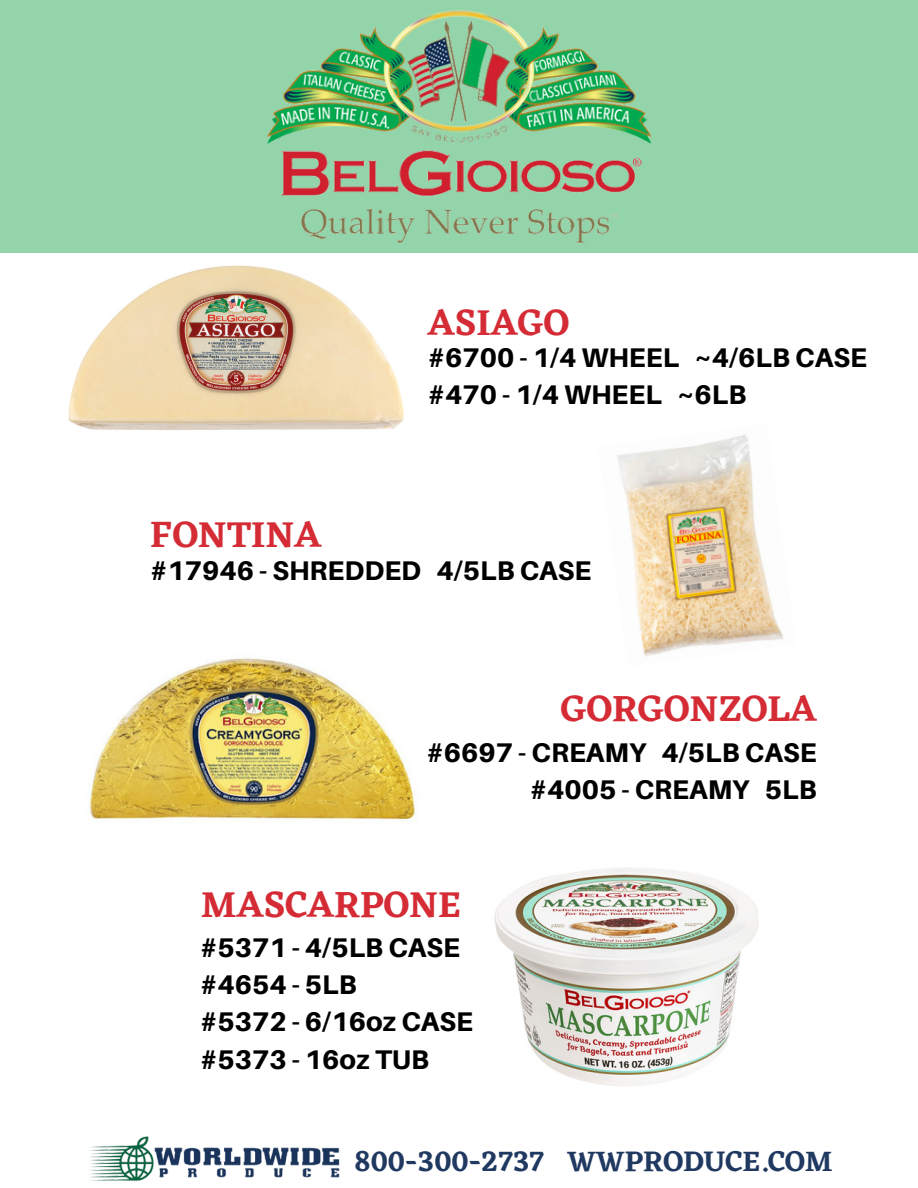
<style>
.page{position:relative;width:918px;height:1188px;background:#fff}
.page>*{position:absolute;margin:0;border:0;box-sizing:border-box;transform-origin:0 0}
.t1{font:600 37.5px "Eczar";color:#d42b35}
.t2{font:600 29.25px "Eczar";color:#203961}
.t3{font:800 27px "Aileron";color:#000}
</style>
<div class="page">
<div style="left:0;top:1px;width:918px;height:252px;background:#93d4aa"></div>
<img style="left:267px;top:10px;width:385px;height:233px">
<img style="left:68px;top:265px;width:336px;height:165px">
<img style="left:617px;top:434px;width:166px;height:223px">
<img style="left:90px;top:658px;width:326px;height:162px">
<img style="left:494px;top:868px;width:264px;height:218px">
<img style="left:90px;top:1136px;width:250px;height:45px">
<p class="t1" style="left:428px;top:300px;width:143px">ASIAGO</p>
<p class="t3" style="left:428px;top:341px;width:441px">#6700 - 1/4 WHEEL ~4/6LB CASE</p>
<p class="t3" style="left:428px;top:378px;width:320px">#470 - 1/4 WHEEL ~6LB</p>
<p class="t1" style="left:150px;top:512px;width:173px">FONTINA</p>
<p class="t3" style="left:150px;top:554px;width:443px">#17946 - SHREDDED 4/5LB CASE</p>
<p class="t1" style="left:561px;top:686px;width:258px">GORGONZOLA</p>
<p class="t3" style="left:427px;top:736px;width:392px">#6697 - CREAMY 4/5LB CASE</p>
<p class="t3" style="left:530px;top:773px;width:288px">#4005 - CREAMY 5LB</p>
<p class="t1" style="left:201px;top:882px;width:262px">MASCARPONE</p>
<p class="t3" style="left:200px;top:931px;width:262px">#5371 - 4/5LB CASE</p>
<p class="t3" style="left:200px;top:968px;width:158px">#4654 - 5LB</p>
<p class="t3" style="left:200px;top:1005px;width:275px">#5372 - 6/16oz CASE</p>
<p class="t3" style="left:200px;top:1042px;width:231px">#5373 - 16oz TUB</p>
<p class="t2" style="left:355px;top:1144px;width:480px">800-300-2737 WWPRODUCE.COM</p>
</div>
